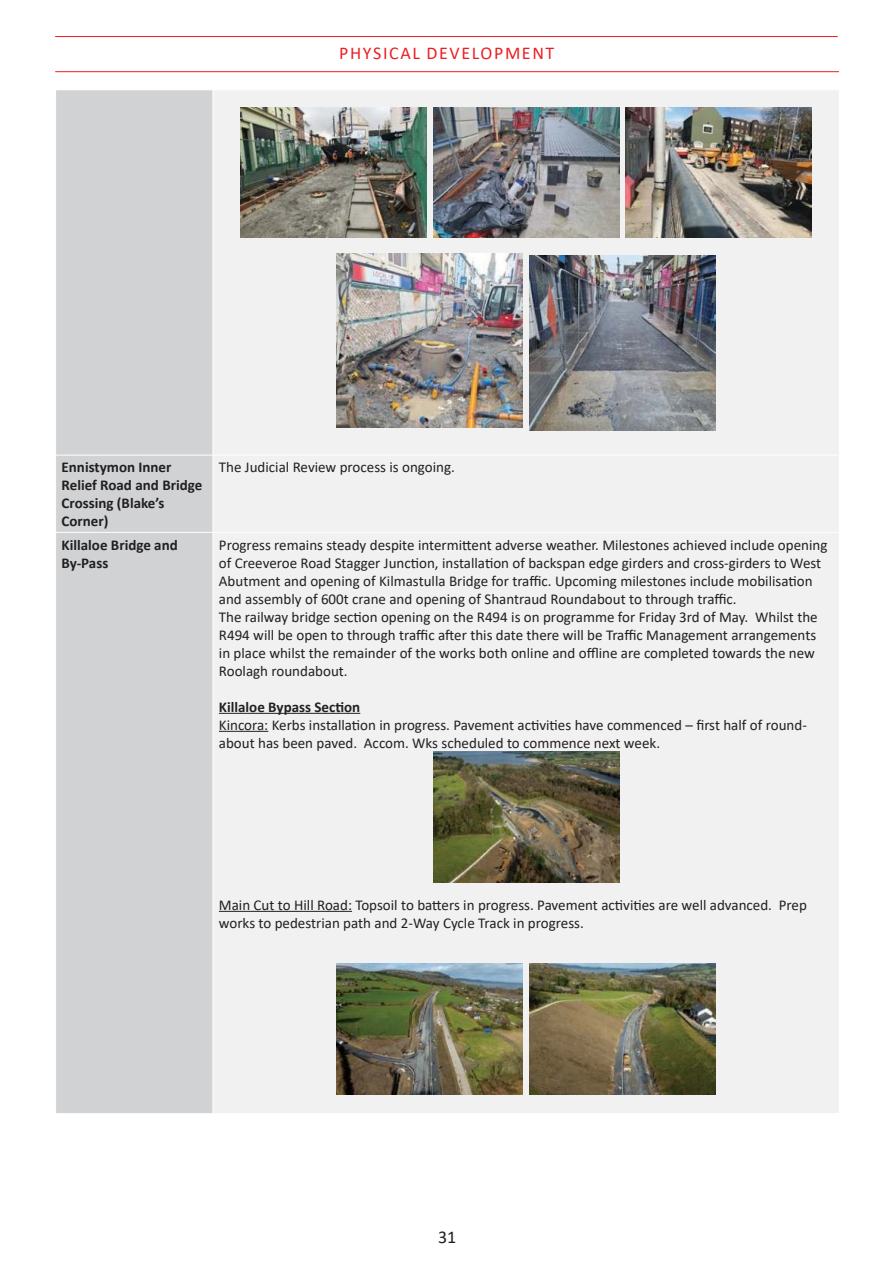
<style>
.page{position:relative;width:893px;height:1263px;background:#fff}
.page>*{position:absolute;margin:0;border:0;box-sizing:border-box;transform-origin:0 0}
.t1{font:18px "Calibri";letter-spacing:.09em;color:#ed1e23}
.t2{font:18px "Calibri";color:#221f1f}
.t3{font:15px/18px "Calibri";color:#221f1f}
.t4{font:700 15px/18px "Calibri";color:#221f1f}
</style>
<div class="page">
<hr style="left:55px;top:71px;width:784px;height:1px;background:#ed1e23">
<hr style="left:55px;top:36px;width:783px;height:1px;background:#ed1e23">
<div style="left:56px;top:91px;width:157px;height:1022px;background:#d0d2d3"></div>
<div style="left:214px;top:91px;width:625px;height:1022px;background:#f1f1f2"></div>
<hr style="left:56px;top:455px;width:157px;height:1px;background:#fff">
<hr style="left:56px;top:532px;width:157px;height:1px;background:#fff">
<hr style="left:213px;top:455px;width:626px;height:1px;background:#fff">
<hr style="left:213px;top:532px;width:626px;height:1px;background:#fff">
<img style="left:240px;top:107px;width:186px;height:130px">
<img style="left:433px;top:107px;width:186px;height:130px">
<img style="left:626px;top:107px;width:186px;height:130px">
<img style="left:337px;top:254px;width:186px;height:174px">
<img style="left:529px;top:256px;width:186px;height:174px">
<hr style="left:219px;top:713px;width:141px;height:1px;background:#221f1f">
<hr style="left:219px;top:731px;width:49px;height:1px;background:#221f1f">
<hr style="left:219px;top:911px;width:133px;height:1px;background:#221f1f">
<img style="left:433px;top:752px;width:186px;height:130px">
<img style="left:337px;top:964px;width:186px;height:130px">
<img style="left:529px;top:964px;width:186px;height:130px">
<p class="t1" style="left:339px;top:44px;width:217px">PHYSICAL DEVELOPMENT</p>
<p class="t4" style="left:62px;top:459px;width:142px">Ennistymon Inner<br>Relief Road and Bridge<br>Crossing (Blake’s<br>Corner)</p>
<p class="t3" style="left:219px;top:458px;width:238px">The Judicial Review process is ongoing.</p>
<p class="t4" style="left:62px;top:535px;width:118px">Killaloe Bridge and<br>By-Pass</p>
<p class="t3" style="left:219px;top:535px;width:610px">Progress remains steady despite intermittent adverse weather. Milestones achieved include opening of Creeveroe Road Stagger Junction, installation of backspan edge girders and cross-girders to West Abutment and opening of Kilmastulla Bridge for traffic. Upcoming milestones include mobilisation and assembly of 600t crane and opening of Shantraud Roundabout to through traffic.<br>The railway bridge section opening on the R494 is on programme for Friday 3rd of May. Whilst the R494 will be open to through traffic after this date there will be Traffic Management arrangements in place whilst the remainder of the works both online and offline are completed towards the new Roolagh roundabout.</p>
<p class="t4" style="left:219px;top:697px;width:143px">Killaloe Bypass Section</p>
<p class="t3" style="left:219px;top:715px;width:589px">Kincora: Kerbs installation in progress. Pavement activities have commenced – first half of round&shy;about has been paved. Accom. Wks scheduled to commence next week.</p>
<p class="t3" style="left:219px;top:895px;width:590px">Main Cut to Hill Road: Topsoil to batters in progress. Pavement activities are well advanced. Prep works to pedestrian path and 2-Way Cycle Track in progress.</p>
<p class="t2" style="left:438px;top:1228px;width:20px">31</p>
</div>
